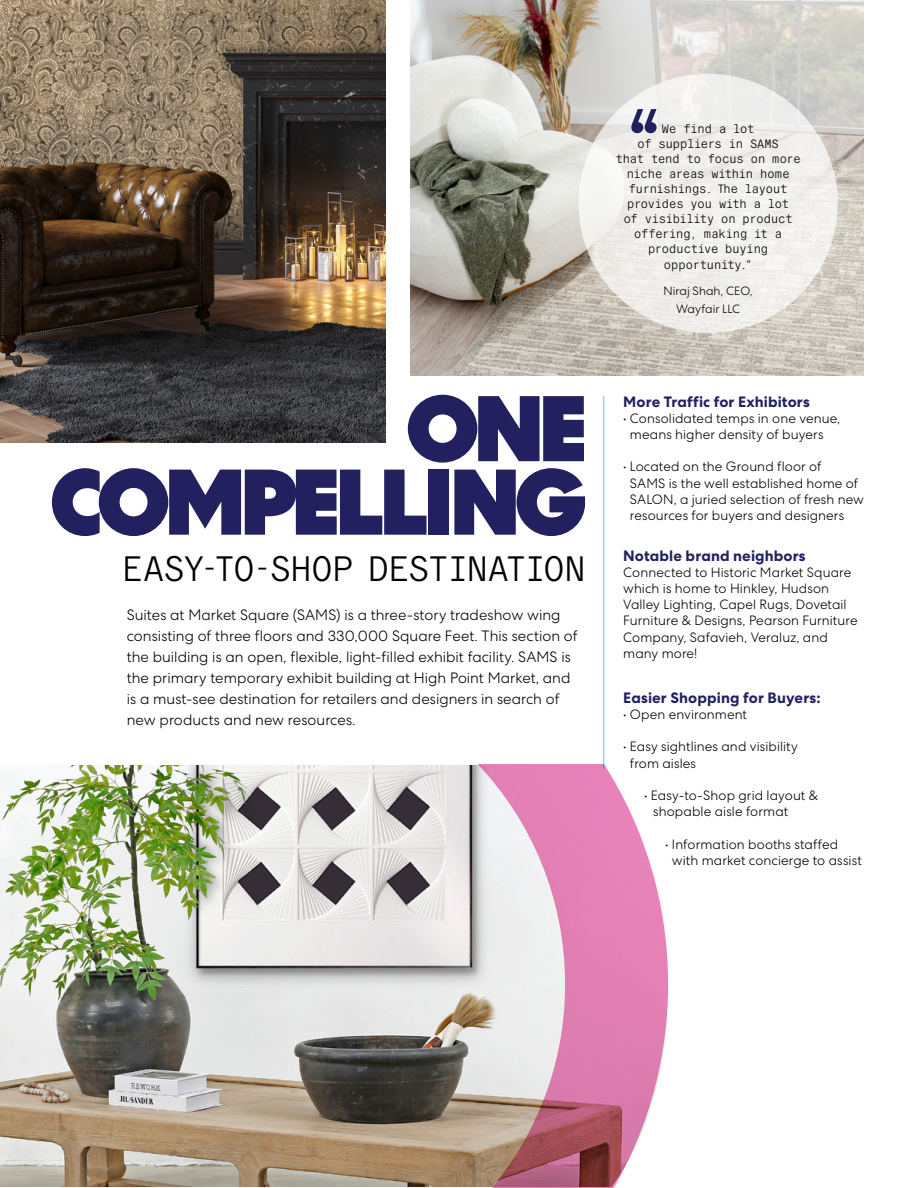
<style>
.page{position:relative;width:918px;height:1188px;background:#fff}
.page>*{position:absolute;margin:0;border:0;box-sizing:border-box;transform-origin:0 0}
.t1{font:900 93px/73.5px "Centra Andmore";letter-spacing:-.015em;color:#22205f;text-align:right}
.t2{font:300 35.25px "General Grotesque Mono";letter-spacing:-.035em;color:#000}
.t3{font:300 15px/21px "Centra Andmore";letter-spacing:.005em;color:#000}
.t4{font:700 15px "Centra Andmore";letter-spacing:.01em;color:#22205f}
.t5{font:300 13.5px/16.2px "Centra Andmore";letter-spacing:.01em;color:#000}
.t6{font:300 12px/15px "General Grotesque Mono";letter-spacing:-.01em;color:#000;text-align:center}
.t7{font:300 12px/18px "Centra Andmore";color:#000;text-align:center}
</style>
<div class="page">
<hr style="left:603px;top:396px;width:1px;height:466px;background:#95d7e3">
<img style="left:410px;top:0;width:454px;height:376px">
<div style="left:578px;top:74px;width:260px;height:259px;background:#f1efec;border-radius:50%"></div>
<img style="left:0;top:0;width:386px;height:442px">
<svg style="left:631px;top:109px;width:26px;height:24px"></svg>
<img style="left:0;top:765px;width:669px;height:422px">
<svg style="left:395px;top:765px;width:273px;height:422px;background:#d0a7b6"></svg>
<p class="t6" style="left:616px;top:120px;width:186px">We find a lot<br>of suppliers in SAMS<br>that tend to focus on more niche areas within home furnishings. The layout provides you with a lot<br>of visibility on product offering, making it a productive buying</p>
<p class="t6" style="left:664px;top:257px;width:90px">opportunity.”</p>
<p class="t7" style="left:664px;top:282px;width:91px">Niraj Shah, CEO,<br>Wayfair LLC</p>
<h1 class="t1" style="left:51px;top:393px;width:536px">ONE<br>COMPELLING</h1>
<h2 class="t2" style="left:122px;top:544px;width:465px">EASY-TO-SHOP DESTINATION</h2>
<p class="t3" style="left:127px;top:604px;width:452px">Suites at Market Square (SAMS) is a three-story tradeshow wing consisting of three floors and 330,000 Square Feet. This section of the building is an open, flexible, light-filled exhibit facility. SAMS is the primary temporary exhibit building at High Point Market, and is a must-see destination for retailers and designers in search of new products and new resources.</p>
<p class="t4" style="left:623px;top:393px;width:188px">More Traffic for Exhibitors</p>
<p class="t5" style="left:630px;top:410px;width:212px;text-indent:-7px">• Consolidated temps in one venue, means higher density of buyers</p>
<p class="t5" style="left:630px;top:459px;width:236px;text-indent:-7px">• Located on the Ground floor of<br>SAMS is the well established home of SALON, a juried selection of fresh new resources for buyers and designers</p>
<p class="t4" style="left:623px;top:546px;width:184px">Notable brand neighbors</p>
<p class="t5" style="left:623px;top:564px;width:236px">Connected to Historic Market Square which is home to Hinkley, Hudson<br>Valley Lighting, Capel Rugs, Dovetail<br>Furniture &amp; Designs, Pearson Furniture<br>Company, Safavieh, Veraluz, and many more!</p>
<p class="t4" style="left:623px;top:689px;width:199px">Easier Shopping for Buyers:</p>
<p class="t5" style="left:623px;top:706px;width:125px">• Open environment</p>
<p class="t5" style="left:630px;top:739px;width:170px;text-indent:-7px">• Easy sightlines and visibility from aisles</p>
<p class="t5" style="left:653px;top:787px;width:167px;text-indent:-9px">• Easy-to-Shop grid layout &amp; shopable aisle format</p>
<p class="t5" style="left:672px;top:836px;width:192px;text-indent:-7px">• Information booths staffed with market concierge to assist</p>
</div>
